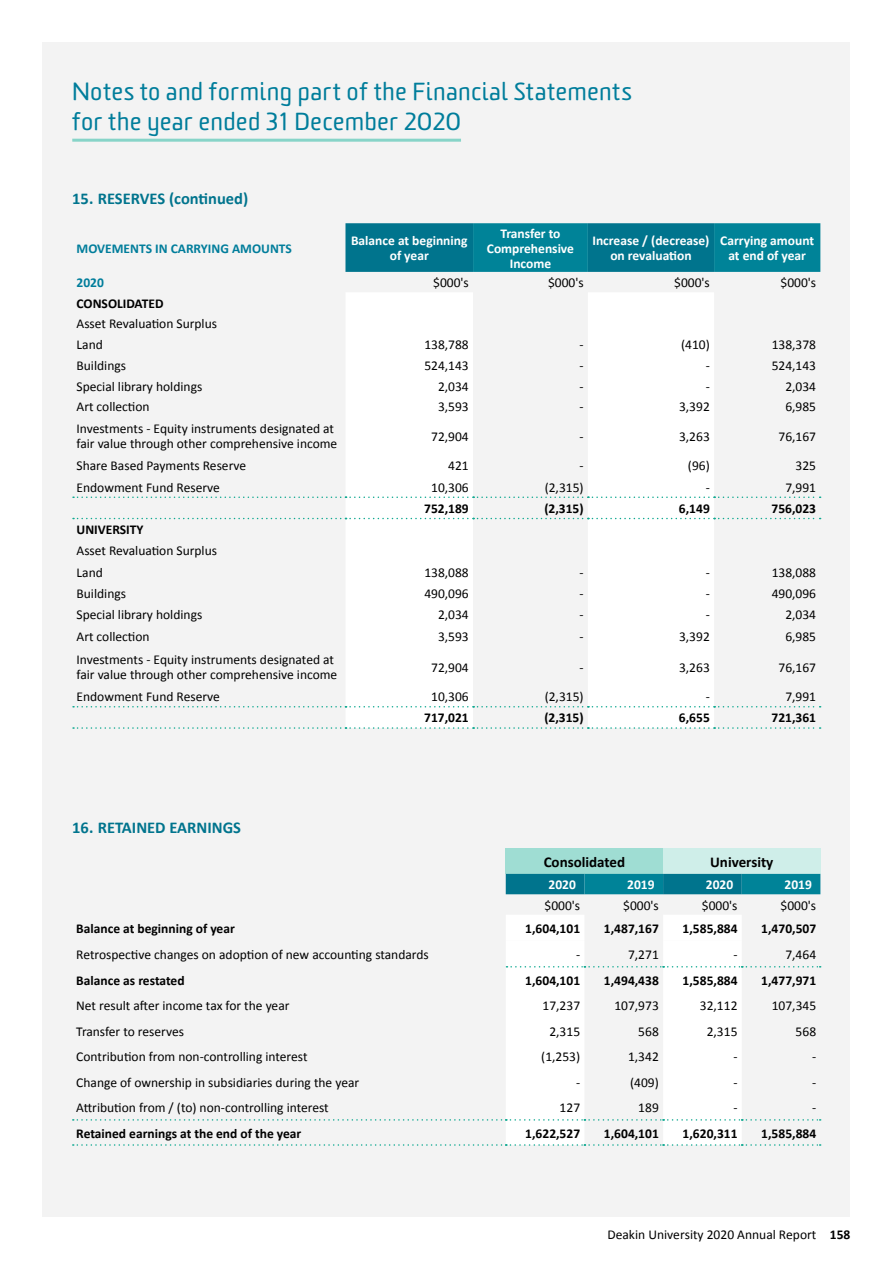
<style>
.page{position:relative;width:893px;height:1263px;background:#fff}
.page>*{position:absolute;margin:0;border:0;box-sizing:border-box;transform-origin:0 0}
.t1{font:24px/30px "Sommet Rounded";letter-spacing:.005em;color:#007d9b}
.t2{font:700 16.5px "Calibri";color:#00748d}
.t3{font:700 15px "Calibri";color:#000}
.t4{font:13.5px/15px "Calibri";color:#000}
.t5{font:700 13.5px "Calibri";color:#000}
.t6{font:700 13.5px/15px "Calibri";color:#fff;text-align:center}
.t7{font:700 13.5px "Calibri";color:#007d9b}
.s1{font-weight:700}
</style>
<div class="page">
<div style="left:43px;top:43px;width:807px;height:1174px;background:#f3f3f3"></div>
<hr style="left:72px;top:139px;width:389px;height:3px;background:#87d4c8">
<svg style="left:345px;top:223px;width:475px;height:49px;background:#027c93"></svg>
<svg style="left:345px;top:293px;width:369px;height:434px;fill:#fff"></svg>
<svg style="left:73px;top:706px;width:748px;height:1px"></svg>
<svg style="left:73px;top:727px;width:748px;height:2px"></svg>
<svg style="left:73px;top:496px;width:748px;height:2px"></svg>
<svg style="left:73px;top:518px;width:748px;height:1px"></svg>
<div style="left:506px;top:848px;width:157px;height:26px;background:#9fddd3"></div>
<div style="left:663px;top:848px;width:157px;height:26px;background:#cfeee9"></div>
<svg style="left:506px;top:874px;width:314px;height:20px;background:#007b92"></svg>
<svg style="left:506px;top:915px;width:235px;height:25px"></svg>
<svg style="left:506px;top:941px;width:236px;height:203px;fill:#fff"></svg>
<svg style="left:73px;top:1119px;width:748px;height:2px"></svg>
<svg style="left:73px;top:1144px;width:748px;height:2px"></svg>
<svg style="left:506px;top:966px;width:315px;height:1px"></svg>
<h1 class="t1" style="left:72px;top:77px;width:561px">Notes to and forming part of the Financial Statements for the year ended 31 December 2020</h1>
<p class="t2" style="left:72px;top:188px;width:177px">15. RESERVES (continued)</p>
<p class="t7" style="left:77px;top:239px;width:217px">MOVEMENTS IN CARRYING AMOUNTS</p>
<p class="t6" style="left:351px;top:233px;width:118px">Balance at beginning of year</p>
<p class="t6" style="left:487px;top:226px;width:89px">Transfer to<br>Comprehensive<br>Income</p>
<p class="t6" style="left:592px;top:233px;width:119px">Increase / (decrease) on revaluation</p>
<p class="t6" style="left:720px;top:233px;width:95px">Carrying amount at end of year</p>
<p class="t7" style="left:77px;top:274px;width:29px">2020</p>
<p class="t4" style="left:433px;top:275px;width:37px">$000's</p>
<p class="t4" style="left:548px;top:275px;width:37px">$000's</p>
<p class="t4" style="left:674px;top:275px;width:37px">$000's</p>
<p class="t4" style="left:780px;top:275px;width:37px">$000's</p>
<p class="t5" style="left:77px;top:294px;width:88px">CONSOLIDATED</p>
<p class="t4" style="left:77px;top:313px;width:142px;line-height:20.9px">Asset Revaluation Surplus<br>Land</p>
<p class="t4" style="left:424px;top:337px;width:46px">138,788</p>
<p class="t4" style="left:579px;top:337px;width:6px">-</p>
<p class="t4" style="left:681px;top:337px;width:30px">(410)</p>
<p class="t4" style="left:772px;top:337px;width:46px">138,378</p>
<p class="t4" style="left:77px;top:358px;width:51px">Buildings</p>
<p class="t4" style="left:424px;top:358px;width:46px">524,143</p>
<p class="t4" style="left:579px;top:358px;width:6px">-</p>
<p class="t4" style="left:706px;top:358px;width:6px">-</p>
<p class="t4" style="left:772px;top:358px;width:46px">524,143</p>
<p class="t4" style="left:77px;top:379px;width:127px">Special library holdings</p>
<p class="t4" style="left:438px;top:379px;width:32px">2,034</p>
<p class="t4" style="left:579px;top:379px;width:6px">-</p>
<p class="t4" style="left:706px;top:379px;width:6px">-</p>
<p class="t4" style="left:785px;top:379px;width:32px">2,034</p>
<p class="t4" style="left:77px;top:399px;width:75px">Art collection</p>
<p class="t4" style="left:438px;top:399px;width:32px">3,593</p>
<p class="t4" style="left:579px;top:399px;width:6px">-</p>
<p class="t4" style="left:679px;top:399px;width:32px">3,392</p>
<p class="t4" style="left:785px;top:399px;width:32px">6,985</p>
<p class="t4" style="left:77px;top:421px;width:262px">Investments - Equity instruments designated at fair value through other comprehensive income</p>
<p class="t4" style="left:431px;top:429px;width:39px">72,904</p>
<p class="t4" style="left:579px;top:429px;width:6px">-</p>
<p class="t4" style="left:679px;top:429px;width:32px">3,263</p>
<p class="t4" style="left:778px;top:429px;width:39px">76,167</p>
<p class="t4" style="left:77px;top:458px;width:171px">Share Based Payments Reserve</p>
<p class="t4" style="left:448px;top:458px;width:22px">421</p>
<p class="t4" style="left:579px;top:458px;width:6px">-</p>
<p class="t4" style="left:688px;top:458px;width:23px">(96)</p>
<p class="t4" style="left:796px;top:458px;width:22px">325</p>
<p class="t4" style="left:77px;top:480px;width:145px">Endowment Fund Reserve</p>
<p class="t4" style="left:431px;top:480px;width:39px">10,306</p>
<p class="t4" style="left:545px;top:480px;width:40px">(2,315)</p>
<p class="t4" style="left:706px;top:480px;width:6px">-</p>
<p class="t4" style="left:785px;top:480px;width:32px">7,991</p>
<p class="t5" style="left:424px;top:500px;width:46px">752,189</p>
<p class="t5" style="left:544px;top:500px;width:41px">(2,315)</p>
<p class="t5" style="left:679px;top:500px;width:32px">6,149</p>
<p class="t5" style="left:772px;top:500px;width:46px">756,023</p>
<p class="t5" style="left:77px;top:521px;width:69px">UNIVERSITY</p>
<p class="t4" style="left:77px;top:540px;width:142px;line-height:21.3px">Asset Revaluation Surplus<br>Land</p>
<p class="t4" style="left:424px;top:565px;width:46px">138,088</p>
<p class="t4" style="left:579px;top:565px;width:6px">-</p>
<p class="t4" style="left:706px;top:565px;width:6px">-</p>
<p class="t4" style="left:772px;top:565px;width:46px">138,088</p>
<p class="t4" style="left:77px;top:586px;width:51px">Buildings</p>
<p class="t4" style="left:424px;top:586px;width:46px">490,096</p>
<p class="t4" style="left:579px;top:586px;width:6px">-</p>
<p class="t4" style="left:706px;top:586px;width:6px">-</p>
<p class="t4" style="left:772px;top:586px;width:46px">490,096</p>
<p class="t4" style="left:77px;top:607px;width:127px">Special library holdings</p>
<p class="t4" style="left:438px;top:607px;width:32px">2,034</p>
<p class="t4" style="left:579px;top:607px;width:6px">-</p>
<p class="t4" style="left:706px;top:607px;width:6px">-</p>
<p class="t4" style="left:785px;top:607px;width:32px">2,034</p>
<p class="t4" style="left:77px;top:629px;width:75px">Art collection</p>
<p class="t4" style="left:438px;top:629px;width:32px">3,593</p>
<p class="t4" style="left:579px;top:629px;width:6px">-</p>
<p class="t4" style="left:679px;top:629px;width:32px">3,392</p>
<p class="t4" style="left:785px;top:629px;width:32px">6,985</p>
<p class="t4" style="left:77px;top:652px;width:262px">Investments - Equity instruments designated at fair value through other comprehensive income</p>
<p class="t4" style="left:431px;top:660px;width:39px">72,904</p>
<p class="t4" style="left:579px;top:660px;width:6px">-</p>
<p class="t4" style="left:679px;top:660px;width:32px">3,263</p>
<p class="t4" style="left:778px;top:660px;width:39px">76,167</p>
<p class="t4" style="left:77px;top:689px;width:145px">Endowment Fund Reserve</p>
<p class="t4" style="left:431px;top:689px;width:39px">10,306</p>
<p class="t4" style="left:545px;top:689px;width:40px">(2,315)</p>
<p class="t4" style="left:706px;top:689px;width:6px">-</p>
<p class="t4" style="left:785px;top:689px;width:32px">7,991</p>
<p class="t5" style="left:424px;top:709px;width:46px">717,021</p>
<p class="t5" style="left:544px;top:709px;width:41px">(2,315)</p>
<p class="t5" style="left:679px;top:709px;width:32px">6,655</p>
<p class="t5" style="left:772px;top:709px;width:46px">721,361</p>
<p class="t2" style="left:72px;top:817px;width:170px">16. RETAINED EARNINGS</p>
<p class="t3" style="left:544px;top:852px;width:83px">Consolidated</p>
<p class="t3" style="left:710px;top:852px;width:65px">University</p>
<p class="t6" style="left:549px;top:877px;width:29px">2020</p>
<p class="t6" style="left:627px;top:877px;width:29px">2019</p>
<p class="t6" style="left:706px;top:877px;width:29px">2020</p>
<p class="t6" style="left:784px;top:877px;width:29px">2019</p>
<p class="t4" style="left:544px;top:898px;width:37px">$000's</p>
<p class="t4" style="left:623px;top:898px;width:37px">$000's</p>
<p class="t4" style="left:702px;top:898px;width:37px">$000's</p>
<p class="t4" style="left:780px;top:898px;width:37px">$000's</p>
<p class="t5" style="left:76px;top:920px;width:160px">Balance at beginning of year</p>
<p class="t5" style="left:525px;top:920px;width:56px">1,604,101</p>
<p class="t5" style="left:604px;top:920px;width:56px">1,487,167</p>
<p class="t5" style="left:683px;top:920px;width:56px">1,585,884</p>
<p class="t5" style="left:761px;top:920px;width:56px">1,470,507</p>
<p class="t4" style="left:76px;top:947px;width:354px">Retrospective changes on adoption of new accounting standards</p>
<p class="t4" style="left:576px;top:947px;width:6px">-</p>
<p class="t4" style="left:628px;top:947px;width:32px">7,271</p>
<p class="t4" style="left:733px;top:947px;width:6px">-</p>
<p class="t4" style="left:785px;top:947px;width:32px">7,464</p>
<p class="t5" style="left:76px;top:971px;width:110px">Balance as restated</p>
<p class="t5" style="left:525px;top:971px;width:56px">1,604,101</p>
<p class="t5" style="left:604px;top:971px;width:56px">1,494,438</p>
<p class="t5" style="left:683px;top:971px;width:56px">1,585,884</p>
<p class="t5" style="left:761px;top:971px;width:56px">1,477,971</p>
<p class="t4" style="left:76px;top:998px;width:215px">Net result after income tax for the year</p>
<p class="t4" style="left:543px;top:998px;width:39px">17,237</p>
<p class="t4" style="left:614px;top:998px;width:46px">107,973</p>
<p class="t4" style="left:700px;top:998px;width:39px">32,112</p>
<p class="t4" style="left:772px;top:998px;width:46px">107,345</p>
<p class="t4" style="left:76px;top:1024px;width:109px">Transfer to reserves</p>
<p class="t4" style="left:549px;top:1024px;width:32px">2,315</p>
<p class="t4" style="left:638px;top:1024px;width:22px">568</p>
<p class="t4" style="left:707px;top:1024px;width:32px">2,315</p>
<p class="t4" style="left:796px;top:1024px;width:22px">568</p>
<p class="t4" style="left:76px;top:1049px;width:233px">Contribution from non-controlling interest</p>
<p class="t4" style="left:541px;top:1049px;width:40px">(1,253)</p>
<p class="t4" style="left:628px;top:1049px;width:32px">1,342</p>
<p class="t4" style="left:733px;top:1049px;width:6px">-</p>
<p class="t4" style="left:812px;top:1049px;width:6px">-</p>
<p class="t4" style="left:76px;top:1075px;width:285px">Change of ownership in subsidiaries during the year</p>
<p class="t4" style="left:576px;top:1075px;width:6px">-</p>
<p class="t4" style="left:630px;top:1075px;width:30px">(409)</p>
<p class="t4" style="left:733px;top:1075px;width:6px">-</p>
<p class="t4" style="left:812px;top:1075px;width:6px">-</p>
<p class="t4" style="left:76px;top:1100px;width:254px">Attribution from / (to) non-controlling interest</p>
<p class="t4" style="left:560px;top:1100px;width:22px">127</p>
<p class="t4" style="left:638px;top:1100px;width:22px">189</p>
<p class="t4" style="left:733px;top:1100px;width:6px">-</p>
<p class="t4" style="left:812px;top:1100px;width:6px">-</p>
<p class="t5" style="left:76px;top:1124px;width:227px">Retained earnings at the end of the year</p>
<p class="t5" style="left:525px;top:1124px;width:56px">1,622,527</p>
<p class="t5" style="left:604px;top:1124px;width:56px">1,604,101</p>
<p class="t5" style="left:683px;top:1124px;width:56px">1,620,311</p>
<p class="t5" style="left:761px;top:1124px;width:56px">1,585,884</p>
<p class="t4" style="left:607px;top:1227px;width:244px">Deakin University 2020 Annual Report <span class="s1">158</span></p>
</div>
